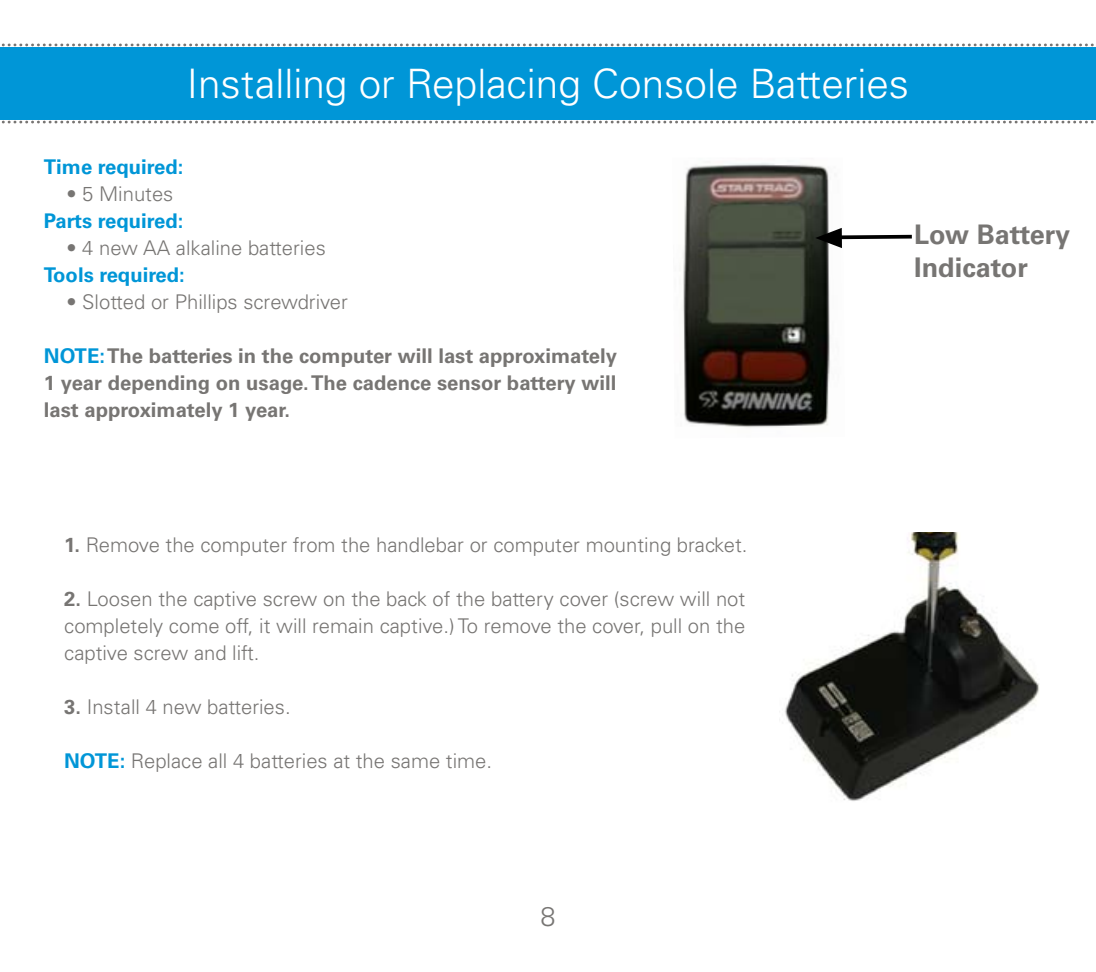
<style>
.page{position:relative;width:1096px;height:972px;background:#fff}
.page>*{position:absolute;margin:0;border:0;box-sizing:border-box;transform-origin:0 0}
.t1{font:300 40.5px "Univers";color:#fff}
.t2{font:700 27px/32.4px "Univers";color:#777573}
.t3{font:300 27px "Univers";color:#777573}
.t4{font:300 20.25px/27px "Univers";color:#777573;text-align:justify}
.t5{font:700 20.25px/27px "Univers";color:#777573;text-align:justify}
.t6{font:700 20.25px "Univers";color:#0096d7}
.s1{color:#0096d7}
.s2{font-weight:700}
.s3{font-weight:700;color:#0096d7}
</style>
<div class="page">
<div style="left:0;top:48px;width:1095px;height:72px;background:#0096d7"></div>
<svg style="left:1px;top:121px;width:1093px;height:2px"></svg>
<svg style="left:2px;top:44px;width:1092px;height:2px"></svg>
<img style="left:682px;top:163px;width:162px;height:265px">
<img style="left:784px;top:532px;width:255px;height:269px">
<svg style="left:815px;top:228px;width:26px;height:20px"></svg>
<svg style="left:839px;top:235px;width:72px;height:4px"></svg>
<h1 class="t1" style="left:187px;top:60px;width:723px">Installing or Replacing Console Batteries</h1>
<p class="t6" style="left:44px;top:155px;width:141px">Time required:</p>
<p class="t4" style="left:66px;top:180px;width:108px">• 5 Minutes</p>
<p class="t6" style="left:44px;top:209px;width:141px">Parts required:</p>
<p class="t4" style="left:66px;top:234px;width:261px">• 4 new AA alkaline batteries</p>
<p class="t6" style="left:44px;top:263px;width:142px">Tools required:</p>
<p class="t4" style="left:66px;top:288px;width:283px">• Slotted or Phillips screwdriver</p>
<p class="t5" style="left:44px;top:342px;width:574px"><span class="s1">NOTE:</span> The batteries in the computer will last approximately 1 year depending on usage. The cadence sensor battery will last approximately 1 year.</p>
<h2 class="t2" style="left:914px;top:219px;width:157px">Low Battery<br>Indicator</h2>
<p class="t4" style="left:64px;top:531px;width:684px"><span class="s2">1.</span> Remove the computer from the handlebar or computer mounting bracket.</p>
<p class="t4" style="left:64px;top:585px;width:682px"><span class="s2">2.</span> Loosen the captive screw on the back of the battery cover (screw will not completely come off, it will remain captive.) To remove the cover, pull on the captive screw and lift.</p>
<p class="t4" style="left:64px;top:693px;width:228px"><span class="s2">3.</span> Install 4 new batteries.</p>
<p class="t4" style="left:64px;top:747px;width:429px"><span class="s3">NOTE:</span> Replace all 4 batteries at the same time.</p>
<h2 class="t3" style="left:540px;top:901px;width:17px">8</h2>
</div>
